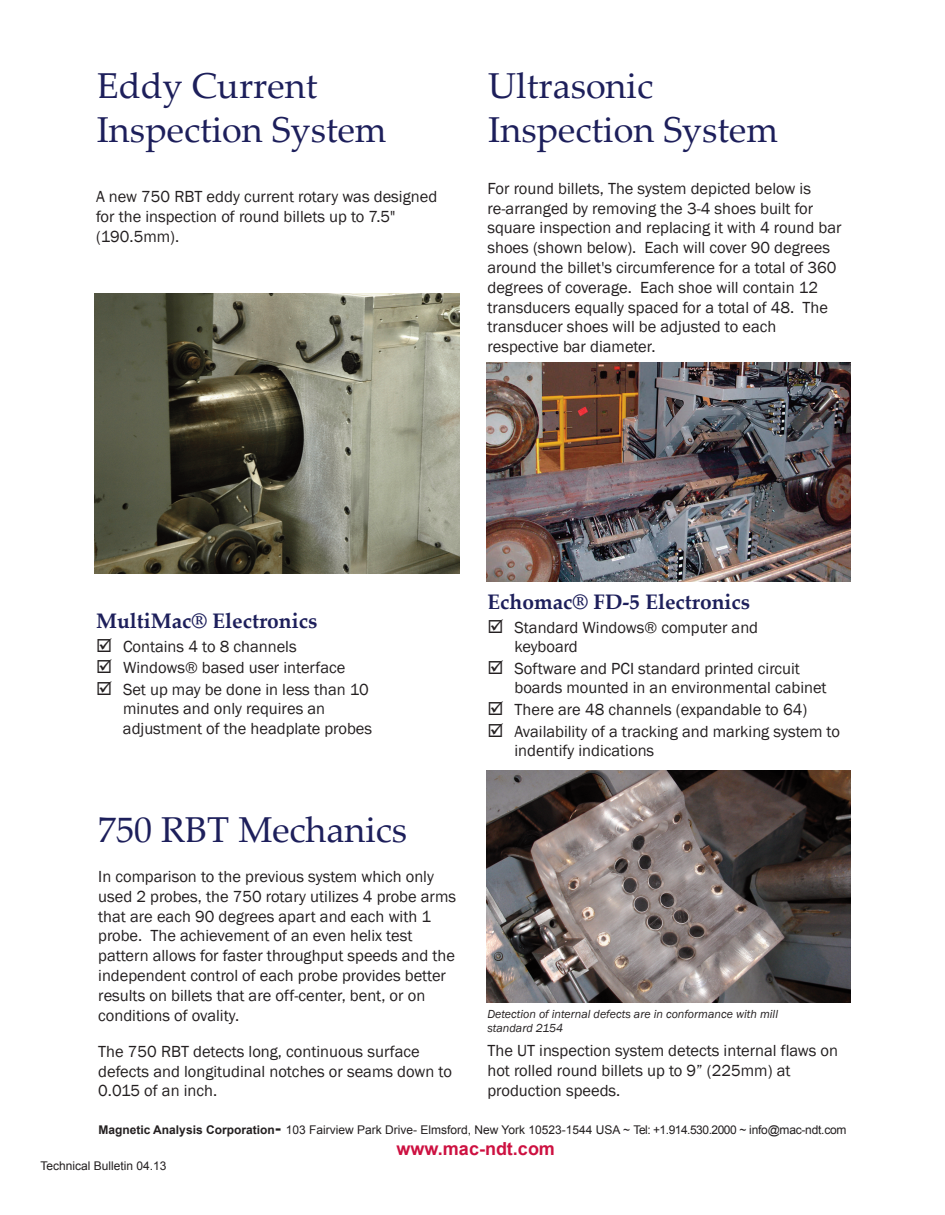
<style>
.page{position:relative;width:945px;height:1215px;background:#fff}
.page>*{position:absolute;margin:0;border:0;box-sizing:border-box;transform-origin:0 0}
.t1{font:36px/44px "Palatino Linotype";color:#1d1f5b}
.t2{font:700 21px "Palatino Linotype";color:#1d1f5b}
.t3{font:700 18px "Arial";color:#cd1141}
.t4{font:16.5px/19.8px "Franklin Gothic";color:#231f20}
.t5{font:12px "Arial";color:#231f20}
.t6{font:italic 12px/13.5px "Franklin Gothic";color:#231f20}
.s1{font-weight:700}
.s2{font-weight:700;font-size:18px}
</style>
<div class="page">
<img style="left:486px;top:770px;width:364px;height:232px">
<img style="left:94px;top:294px;width:365px;height:280px">
<img style="left:486px;top:362px;width:364px;height:220px">
<h1 class="t1" style="left:97px;top:68px;width:291px">Eddy Current<br>Inspection System</h1>
<p class="t4" style="left:96px;top:186px;width:343px">A new 750 RBT eddy current rotary was designed for the inspection of round billets up to 7.5" (190.5mm).</p>
<h1 class="t1" style="left:488px;top:68px;width:291px">Ultrasonic<br>Inspection System</h1>
<p class="t4" style="left:487px;top:178px;width:356px">For round billets, The system depicted below is re-arranged by removing the 3-4 shoes built for square inspection and replacing it with 4 round bar shoes (shown below). Each will cover 90 degrees around the billet's circumference for a total of 360 degrees of coverage. Each shoe will contain 12 transducers equally spaced for a total of 48. The transducer shoes will be adjusted to each respective bar diameter.</p>
<p class="t2" style="left:96px;top:612px;width:223px">MultiMac® Electronics</p>
<p class="t4" style="left:96px;top:636px;width:202px">☑ Contains 4 to 8 channels</p>
<p class="t4" style="left:96px;top:658px;width:251px">☑ Windows® based user interface</p>
<p class="t4" style="left:123px;top:680px;width:251px;text-indent:-27px">☑ Set up may be done in less than 10 minutes and only requires an adjustment of the headplate probes</p>
<p class="t2" style="left:488px;top:593px;width:264px">Echomac® FD-5 Electronics</p>
<p class="t4" style="left:514px;top:617px;width:245px;line-height:19.4px;text-indent:-27px">☑ Standard Windows® computer and keyboard</p>
<p class="t4" style="left:515px;top:659px;width:314px;line-height:19.4px;text-indent:-27px">☑ Software and PCI standard printed circuit boards mounted in an environmental cabinet</p>
<p class="t4" style="left:488px;top:700px;width:321px">☑ There are 48 channels (expandable to 64)</p>
<p class="t4" style="left:514px;top:722px;width:327px;line-height:19.4px;text-indent:-27px">☑ Availability of a tracking and marking system to indentify indications</p>
<h1 class="t1" style="left:98px;top:812px;width:310px">750 RBT Mechanics</h1>
<p class="t4" style="left:98px;top:866px;width:359px">In comparison to the previous system which only used 2 probes, the 750 rotary utilizes 4 probe arms that are each 90 degrees apart and each with 1 probe. The achievement of an even helix test pattern allows for faster throughput speeds and the independent control of each probe provides better results on billets that are off-center, bent, or on conditions of ovality.</p>
<p class="t4" style="left:98px;top:1041px;width:355px">The 750 RBT detects long, continuous surface defects and longitudinal notches or seams down to<br>0.015 of an inch.</p>
<p class="t4" style="left:488px;top:1041px;width:352px">The UT inspection system detects internal flaws on hot rolled round billets up to 9” (225mm) at production speeds.</p>
<p class="t6" style="left:487px;top:1007px;width:292px">Detection of internal defects are in conformance with mill standard 2154</p>
<p class="t5" style="left:98px;top:1123px;width:750px"><span class="s1">Magnetic Analysis Corporation</span><span class="s2">-</span> 103 Fairview Park Drive- Elmsford, New York 10523-1544 USA ~ Tel: +1.914.530.2000 ~ info@mac-ndt.com</p>
<p class="t5" style="left:40px;top:1159px;width:128px">Technical Bulletin 04.13</p>
<p class="t3" style="left:397px;top:1139px;width:160px">www.mac-ndt.com</p>
</div>
